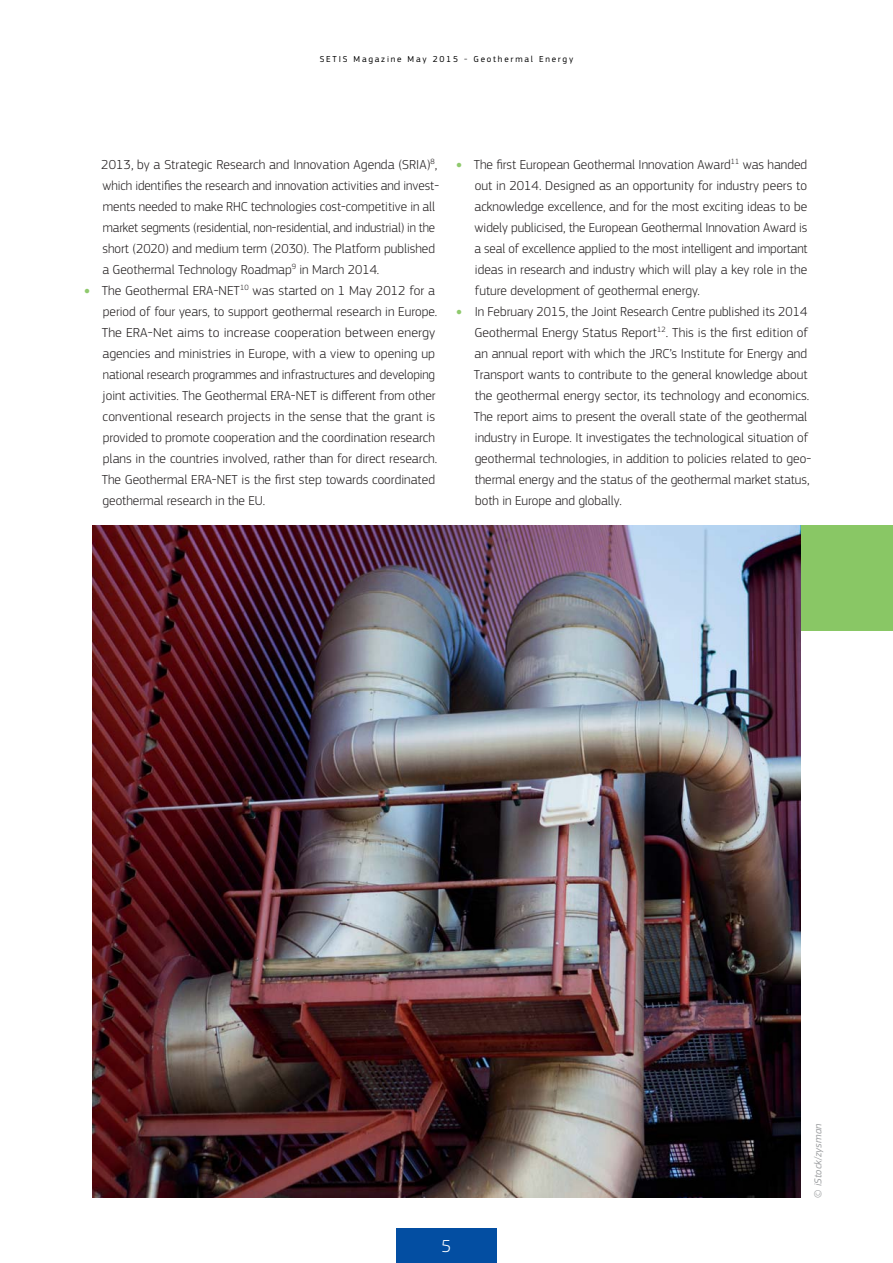
<style>
.page{position:relative;width:893px;height:1263px;background:#fff}
.page>*{position:absolute;margin:0;border:0;box-sizing:border-box;transform-origin:0 0}
.t1{font:300 18px "EC Square Sans Pro";color:#fff}
.t2{font:300 13.5px/21px "EC Square Sans Pro";color:#231f20}
.t3{font:italic 10.5px "EC Square Sans Pro";letter-spacing:.01em;color:#9d9fa1}
.t4{font:9px "EC Square Sans Pro";letter-spacing:.2em;color:#000}
.s1{font-family:"EC Square Sans Pro Extra";font-weight:900;color:#8fc96d}
</style>
<div class="page">
<div style="left:396px;top:1228px;width:101px;height:35px;background:#034ea2"></div>
<div style="left:795px;top:526px;width:98px;height:105px;background:#89c765"></div>
<img style="left:93px;top:526px;width:707px;height:672px">
<p class="t4" style="left:320px;top:56px;width:255px">SETIS Magazine May 2015 - Geothermal Energy</p>
<p class="t2" style="left:101px;top:155px;width:339px">2013, by a Strategic Research and Innovation Agenda (SRIA)<sup>8</sup>, which identifies the research and innovation activities and invest&shy;ments needed to make RHC technologies cost-competitive in all market segments (residential, non-residential, and industrial) in the short (2020) and medium term (2030). The Platform published a Geothermal Technology Roadmap<sup>9</sup> in March 2014.</p>
<p class="t2" style="left:102px;top:281px;width:337px;text-indent:-18px"><span class="s1">•</span> The Geothermal ERA-NET<sup>10</sup> was started on 1 May 2012 for a period of four years, to support geothermal research in Europe.<br>The ERA-Net aims to increase cooperation between energy agencies and ministries in Europe, with a view to opening up national research programmes and infrastructures and developing joint activities. The Geothermal ERA-NET is different from other conventional research projects in the sense that the grant is provided to promote cooperation and the coordination research plans in the countries involved, rather than for direct research.<br>The Geothermal ERA-NET is the first step towards coordinated geothermal research in the EU.</p>
<p class="t2" style="left:474px;top:155px;width:335px;text-align:justify;text-indent:-18px"><span class="s1">•</span> The first European Geothermal Innovation Award<sup>11</sup> was handed out in 2014. Designed as an opportunity for industry peers to acknowledge excellence, and for the most exciting ideas to be widely publicised, the European Geothermal Innovation Award is a seal of excellence applied to the most intelligent and important ideas in research and industry which will play a key role in the future development of geothermal energy.</p>
<p class="t2" style="left:474px;top:302px;width:339px;text-indent:-18px"><span class="s1">•</span> In February 2015, the Joint Research Centre published its 2014<br>Geothermal Energy Status Report<sup>12</sup>. This is the first edition of an annual report with which the JRC’s Institute for Energy and Transport wants to contribute to the general knowledge about the geothermal energy sector, its technology and economics.<br>The report aims to present the overall state of the geothermal industry in Europe. It investigates the technological situation of geothermal technologies, in addition to policies related to geo&shy;thermal energy and the status of the geothermal market status, both in Europe and globally.</p>
<p class="t3" style="left:814px;top:1197px;width:76px;rotate:-90deg">© iStock/zysman</p>
<h1 class="t1" style="left:442px;top:1239px;width:11px">5</h1>
</div>
